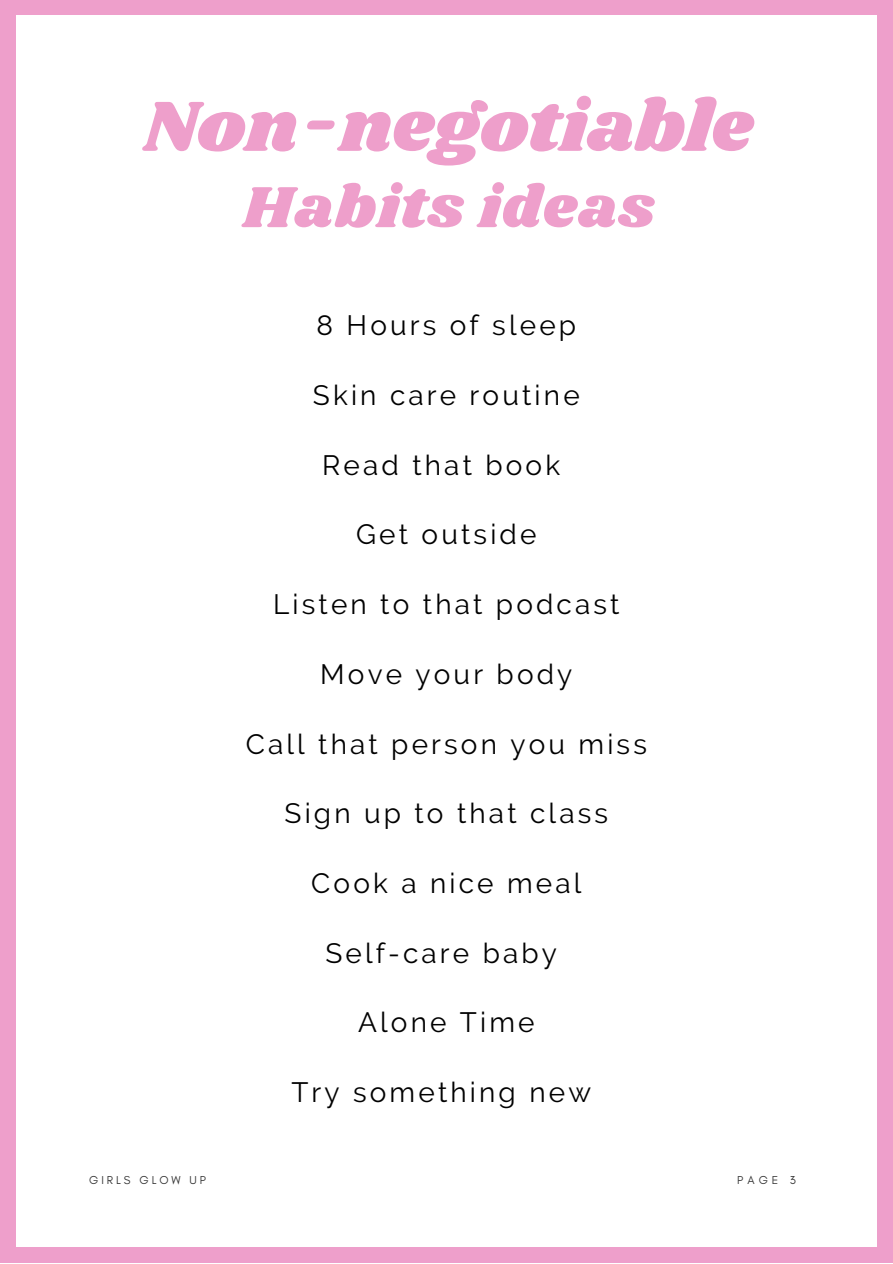
<style>
.page{position:relative;width:893px;height:1264px;background:#fff}
.page>*{position:absolute;margin:0;border:0;box-sizing:border-box;transform-origin:0 0}
.t1{font:73.5px "Shrikhand";color:#ee9fcb}
.t2{font:60px "Shrikhand";letter-spacing:.025em;color:#ee9fcb}
.t3{font:27.9px "Raleway";letter-spacing:.115em;color:#000}
.t4{font:11.7px "Glacial Indifference";letter-spacing:.25em;color:#333}
</style>
<div class="page">
<div style="left:0;top:0;width:892px;height:1262px;background:#ee9fcb"></div>
<div style="left:16px;top:15px;width:860px;height:1231px;background:#fff"></div>
<h1 class="t1" style="left:144px;top:75px;width:610px">Non-negotiable</h1>
<h2 class="t2" style="left:243px;top:165px;width:413px">Habits ideas</h2>
<p class="t3" style="left:316px;top:309px;width:261px">8 Hours of sleep</p>
<p class="t3" style="left:313px;top:379px;width:268px">Skin care routine</p>
<p class="t3" style="left:322px;top:448px;width:239px">Read that book</p>
<p class="t3" style="left:356px;top:518px;width:182px">Get outside</p>
<p class="t3" style="left:273px;top:588px;width:348px">Listen to that podcast</p>
<p class="t3" style="left:320px;top:657px;width:254px">Move your body</p>
<p class="t3" style="left:246px;top:727px;width:403px">Call that person you miss</p>
<p class="t3" style="left:284px;top:797px;width:325px">Sign up to that class</p>
<p class="t3" style="left:311px;top:866px;width:271px">Cook a nice meal</p>
<p class="t3" style="left:325px;top:936px;width:233px">Self-care baby</p>
<p class="t3" style="left:358px;top:1006px;width:178px">Alone Time</p>
<p class="t3" style="left:291px;top:1075px;width:301px">Try something new</p>
<p class="t4" style="left:89px;top:1172px;width:118px">GIRLS GLOW UP</p>
<p class="t4" style="left:737px;top:1172px;width:60px">PAGE 3</p>
</div>
